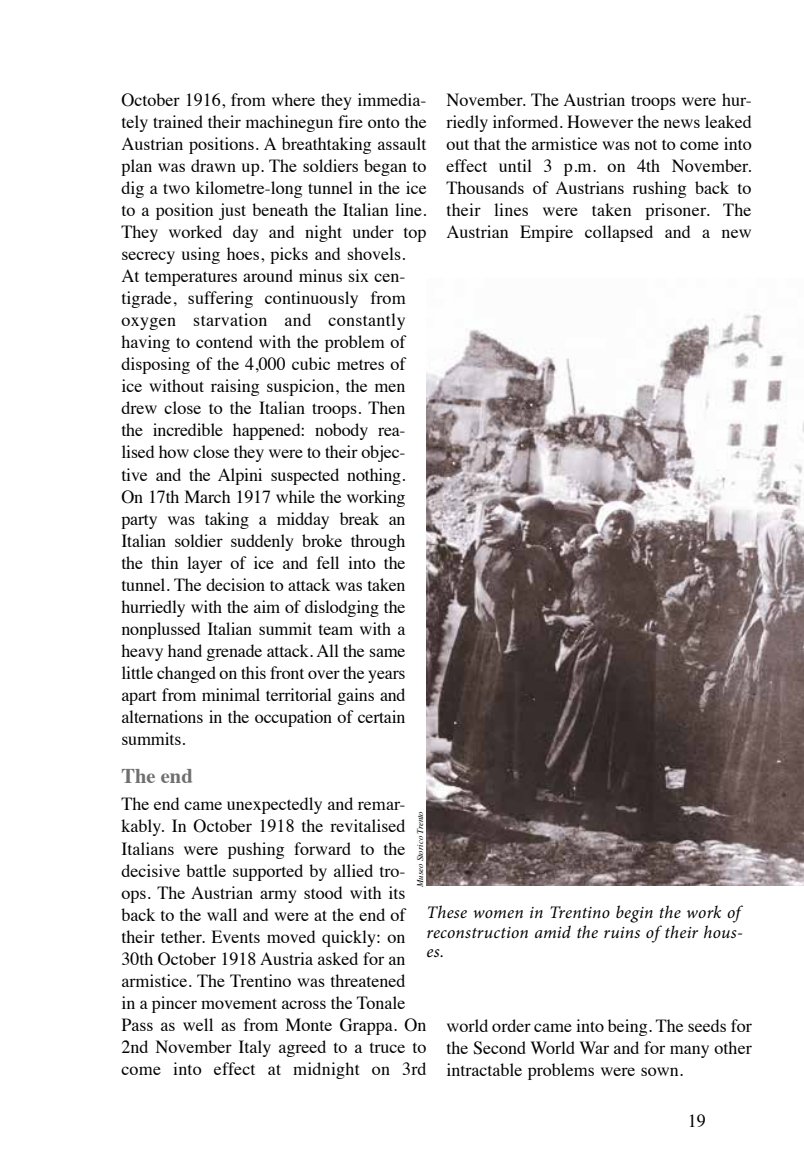
<style>
.page{position:relative;width:804px;height:1176px;background:#fff}
.page>*{position:absolute;margin:0;border:0;box-sizing:border-box;transform-origin:0 0}
.t1{font:700 21px "Times";color:#706f6f}
.t2{font:18.38px/22.1px "Times";color:#000;text-align:justify}
.t3{font:italic 17.5px/19.2px "Minion Pro";letter-spacing:.01em;color:#000}
.t4{font:italic 8.75px "Times";color:#000}
</style>
<div class="page">
<img style="left:426px;top:314px;width:378px;height:571px">
<p class="t2" style="left:121px;top:87px;width:307px;text-align:left">October 1916, from where they immedia&shy;tely trained their machinegun fire onto the Austrian positions. A breathtaking assault plan was drawn up. The soldiers began to dig a two kilometre-long tunnel in the ice to a position just beneath the Italian line.<br>They worked day and night under top secrecy using hoes, picks and shovels.<br>At temperatures around minus six cen&shy;tigrade, suffering continuously from oxygen starvation and constantly having to contend with the problem of disposing of the 4,000 cubic metres of ice without raising suspicion, the men drew close to the Italian troops. Then the incredible happened: nobody rea&shy;lised how close they were to their objec&shy;tive and the Alpini suspected nothing.<br>On 17th March 1917 while the working party was taking a midday break an Italian soldier suddenly broke through the thin layer of ice and fell into the tunnel. The decision to attack was taken hurriedly with the aim of dislodging the nonplussed Italian summit team with a heavy hand grenade attack. All the same little changed on this front over the years apart from minimal territorial gains and alternations in the occupation of certain summits.</p>
<p class="t1" style="left:121px;top:756px;width:73px">The end</p>
<p class="t2" style="left:121px;top:791px;width:307px;text-align:left">The end came unexpectedly and remar&shy;kably. In October 1918 the revitalised Italians were pushing forward to the decisive battle supported by allied tro&shy;ops. The Austrian army stood with its back to the wall and were at the end of their tether. Events moved quickly: on 30th October 1918 Austria asked for an armistice. The Trentino was threatened<br>in a pincer movement across the Tonale Pass as well as from Monte Grappa. On 2nd November Italy agreed to a truce to come into effect at midnight on 3rd</p>
<p class="t2" style="left:446px;top:87px;width:307px">November. The Austrian troops were hur&shy;riedly informed. However the news leaked out that the armistice was not to come into effect until 3 p.m. on 4th November.<br>Thousands of Austrians rushing back to their lines were taken prisoner. The Austrian Empire collapsed and a new</p>
<p class="t4" style="left:412px;top:887px;width:77px;rotate:-90deg">Museo Storico Trento</p>
<p class="t3" style="left:426px;top:903px;width:318px">These women in Trentino begin the work of reconstruction amid the ruins of their hous&shy;es.</p>
<p class="t2" style="left:446px;top:1013px;width:307px">world order came into being. The seeds for the Second World War and for many other intractable problems were sown.</p>
<p class="t2" style="left:687px;top:1108px;width:20px">19</p>
</div>
